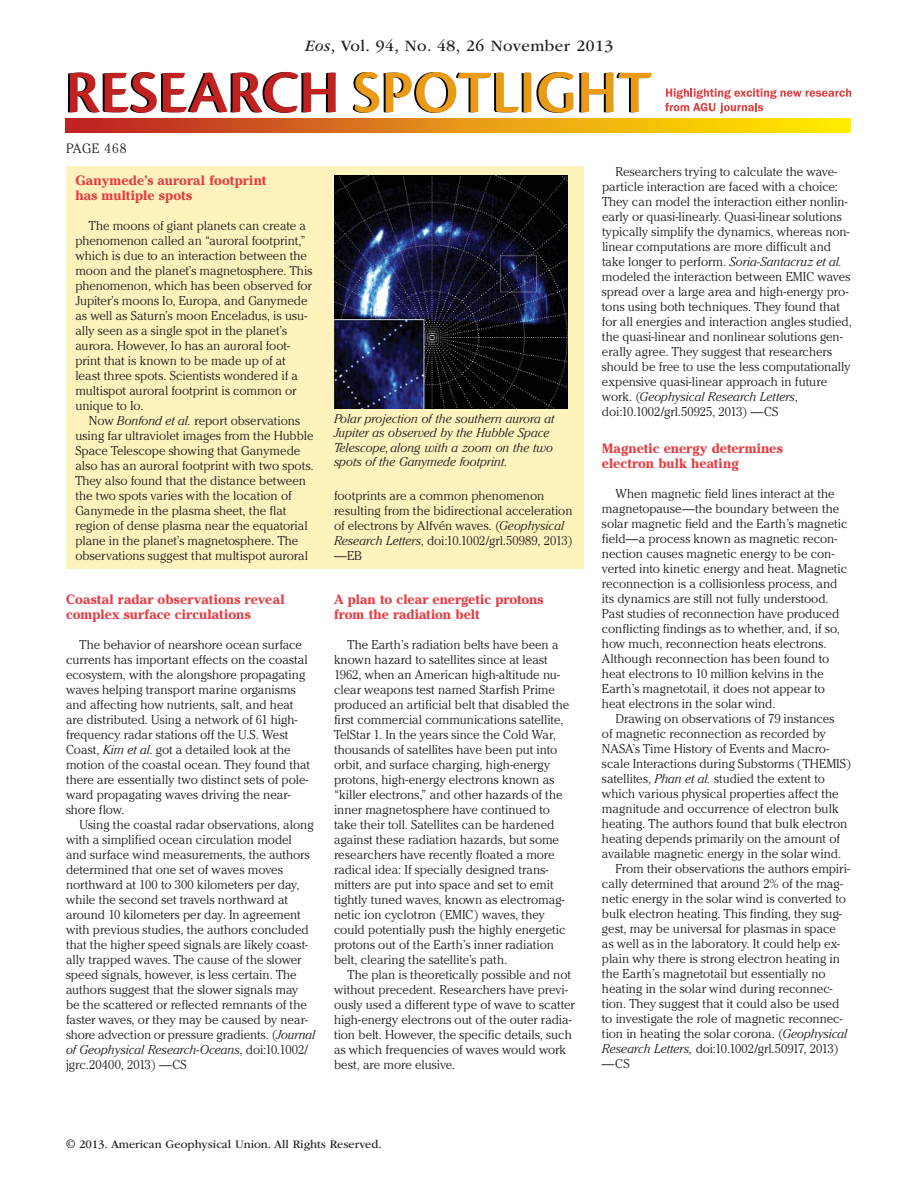
<style>
.page{position:relative;width:918px;height:1188px;background:#fff}
.page>*{position:absolute;margin:0;border:0;box-sizing:border-box;transform-origin:0 0}
.t1{font:16.5px "ITC Garamond Std";letter-spacing:.03em;color:#231f20}
.t2{font:700 13.5px/15px "Cheltenham Std";color:#e43e44}
.t3{font:300 13.5px "Cheltenham Std";letter-spacing:.065em;color:#231f20}
.t4{font:300 12.75px/15px "Cheltenham Std";letter-spacing:-.005em;color:#231f20}
.t5{font:italic 300 12.75px/14.2px "Cheltenham Std";color:#231f20}
.t6{font:12px "ITC Garamond Std";color:#231f20}
.s1{font-style:italic}
</style>
<div class="page">
<svg style="left:68px;top:72px;width:268px;height:41px"></svg>
<svg style="left:353px;top:72px;width:299px;height:41px"></svg>
<svg style="left:66px;top:119px;width:784px;height:13px;background:#e28c14"></svg>
<svg style="left:665px;top:88px;width:186px;height:25px"></svg>
<div style="left:66px;top:166px;width:518px;height:403px;background:#fff3bd"></div>
<img style="left:334px;top:176px;width:234px;height:232px">
<p class="t3" style="left:66px;top:143px;width:62px">PAGE 468</p>
<p class="t1" style="left:305px;top:39px;width:310px"><span class="s1">Eos</span>, Vol. 94, No. 48, 26 November 2013</p>
<p class="t2" style="left:75px;top:174px;width:193px">Ganymede’s auroral footprint has multiple spots</p>
<p class="t4" style="left:75px;top:219px;width:239px;text-indent:13px">The moons of giant planets can create a phenomenon called an “auroral footprint,” which is due to an interaction between the moon and the planet’s magnetosphere. This phenomenon, which has been observed for Jupiter’s moons Io, Europa, and Ganymede as well as Saturn’s moon Enceladus, is usu&shy;ally seen as a single spot in the planet’s aurora. However, Io has an auroral foot&shy;print that is known to be made up of at least three spots. Scientists wondered if a multispot auroral footprint is common or unique to Io.</p>
<p class="t4" style="left:75px;top:414px;width:240px;text-indent:13px">Now <span class="s1">Bonfond et al.</span> report observations using far ultraviolet images from the Hubble Space Telescope showing that Ganymede also has an auroral footprint with two spots.<br>They also found that the distance between the two spots varies with the location of Ganymede in the plasma sheet, the flat region of dense plasma near the equatorial plane in the planet’s magnetosphere. The observations suggest that multispot auroral</p>
<p class="t2" style="left:66px;top:593px;width:220px">Coastal radar observations reveal complex surface circulations</p>
<p class="t4" style="left:66px;top:638px;width:246px;text-indent:13px">The behavior of nearshore ocean surface currents has important effects on the coastal ecosystem, with the alongshore propagating waves helping transport marine organisms and affecting how nutrients, salt, and heat are distributed. Using a network of 61 high&shy;frequency radar stations off the U.S. West Coast, <span class="s1">Kim et al</span>. got a detailed look at the motion of the coastal ocean. They found that there are essentially two distinct sets of pole&shy;ward propagating waves driving the near&shy;shore flow.</p>
<p class="t4" style="left:66px;top:818px;width:251px;text-indent:13px">Using the coastal radar observations, along with a simplified ocean circulation model and surface wind measurements, the authors determined that one set of waves moves northward at 100 to 300 kilometers per day, while the second set travels northward at around 10 kilometers per day. In agreement with previous studies, the authors concluded that the higher speed signals are likely coast&shy;ally trapped waves. The cause of the slower speed signals, however, is less certain. The authors suggest that the slower signals may<br>be the scattered or reflected remnants of the faster waves, or they may be caused by near&shy;shore advection or pressure gradients. (<span class="s1">Journal of Geophysical Research- Oceans</span>, doi:10.1002/ jgrc.20400, 2013) —CS</p>
<p class="t5" style="left:334px;top:412px;width:222px">Polar projection of the southern aurora at Jupiter as observed by the Hubble Space Telescope, along with a zoom on the two spots of the Ganymede footprint.</p>
<p class="t4" style="left:334px;top:489px;width:240px">footprints are a common phenomenon resulting from the bi directional acceleration of electrons by Alfvén waves. (<span class="s1">Geophysical Research Letters</span>, doi:10.1002/ grl.50989, 2013) —EB</p>
<p class="t2" style="left:334px;top:593px;width:211px">A plan to clear energetic protons from the radiation belt</p>
<p class="t4" style="left:334px;top:638px;width:237px;text-indent:13px">The Earth’s radiation belts have been a known hazard to satellites since at least 1962, when an American high- altitude nu&shy;clear weapons test named Starfish Prime produced an artificial belt that disabled the first commercial communications satellite, TelStar 1. In the years since the Cold War, thousands of satellites have been put into orbit, and surface charging, high- energy protons, high- energy electrons known as “killer electrons,” and other hazards of the inner magnetosphere have continued to take their toll. Satellites can be hardened against these radiation hazards, but some researchers have recently floated a more radical idea: If specially designed trans&shy;mitters are put into space and set to emit tightly tuned waves, known as electromag&shy;netic ion cyclotron (EMIC) waves, they could potentially push the highly energetic protons out of the Earth’s inner radiation belt, clearing the satellite’s path.</p>
<p class="t4" style="left:334px;top:968px;width:242px;text-indent:13px">The plan is theoretically possible and not without precedent. Researchers have previ&shy;ously used a different type of wave to scatter high- energy electrons out of the outer radia&shy;tion belt. However, the specific details, such as which frequencies of waves would work best, are more elusive.</p>
<p class="t4" style="left:602px;top:165px;width:251px;text-indent:14px">Researchers trying to calculate the wave&shy;particle interaction are faced with a choice:<br>They can model the interaction either nonlin&shy;early or quasi- linearly. Quasi- linear solutions typically simplify the dynamics, whereas non&shy;linear computations are more difficult and take longer to perform. <span class="s1">Soria- Santacruz et al. </span>modeled the interaction between EMIC waves spread over a large area and high- energy pro&shy;tons using both techniques. They found that for all energies and interaction angles studied, the quasi- linear and nonlinear solutions gen&shy;erally agree. They suggest that researchers should be free to use the less computationally expensive quasi- linear approach in future work. (<span class="s1">Geophysical Research Letters</span>, doi:10.1002/ grl.50925, 2013) —CS</p>
<p class="t2" style="left:602px;top:442px;width:182px">Magnetic energy determines electron bulk heating</p>
<p class="t4" style="left:602px;top:487px;width:247px;text-indent:13px">When magnetic field lines interact at the magnetopause—the boundary between the solar magnetic field and the Earth’s magnetic field—a process known as magnetic recon&shy;nection causes magnetic energy to be con&shy;verted into kinetic energy and heat. Magnetic reconnection is a collisionless process, and its dynamics are still not fully understood.<br>Past studies of reconnection have produced conflicting findings as to whether, and, if so, how much, reconnection heats electrons.<br>Although reconnection has been found to heat electrons to 10 million kelvins in the Earth’s magnetotail, it does not appear to heat electrons in the solar wind.</p>
<p class="t4" style="left:615px;top:712px;width:221px">Drawing on observations of 79 instances</p>
<p class="t4" style="left:602px;top:727px;width:225px">of magnetic reconnection as recorded by</p>
<p class="t4" style="left:602px;top:742px;width:229px">NASA’s Time History of Events and Macro-</p>
<p class="t4" style="left:602px;top:757px;width:251px">scale Interactions during Substorms ( THEMIS)</p>
<p class="t4" style="left:602px;top:772px;width:224px">satellites, <span class="s1">Phan et al.</span> studied the extent to</p>
<p class="t4" style="left:602px;top:787px;width:238px">which various physical properties affect the</p>
<p class="t4" style="left:602px;top:802px;width:238px">magnitude and occurrence of electron bulk</p>
<p class="t4" style="left:602px;top:817px;width:247px">heating. The authors found that bulk electron</p>
<p class="t4" style="left:602px;top:832px;width:240px">heating depends primarily on the amount of</p>
<p class="t4" style="left:602px;top:847px;width:241px">available magnetic energy in the solar wind.</p>
<p class="t4" style="left:615px;top:862px;width:236px">From their observations the authors empiri-</p>
<p class="t4" style="left:602px;top:877px;width:242px">cally determined that around 2% of the mag-</p>
<p class="t4" style="left:602px;top:892px;width:245px">netic energy in the solar wind is converted to</p>
<p class="t4" style="left:602px;top:907px;width:242px">bulk electron heating. This finding, they sug-</p>
<p class="t4" style="left:602px;top:922px;width:235px">gest, may be universal for plasmas in space</p>
<p class="t4" style="left:602px;top:937px;width:239px">as well as in the laboratory. It could help ex-</p>
<p class="t4" style="left:602px;top:952px;width:240px">plain why there is strong electron heating in</p>
<p class="t4" style="left:602px;top:967px;width:225px">the Earth’s magnetotail but essentially no</p>
<p class="t4" style="left:602px;top:982px;width:232px">heating in the solar wind during reconnec-</p>
<p class="t4" style="left:602px;top:997px;width:239px">tion. They suggest that it could also be used</p>
<p class="t4" style="left:602px;top:1012px;width:242px">to investigate the role of magnetic reconnec-</p>
<p class="t4" style="left:602px;top:1027px;width:247px">tion in heating the solar corona. (<span class="s1">Geophysical</span></p>
<p class="t4" style="left:602px;top:1042px;width:238px"><span class="s1">Research Letters,</span> doi:10.1002/ grl.50917, 2013)</p>
<p class="t4" style="left:602px;top:1057px;width:29px">—CS</p>
<p class="t6" style="left:66px;top:1140px;width:317px">© 2013. American Geophysical Union. All Rights Reserved.</p>
</div>
